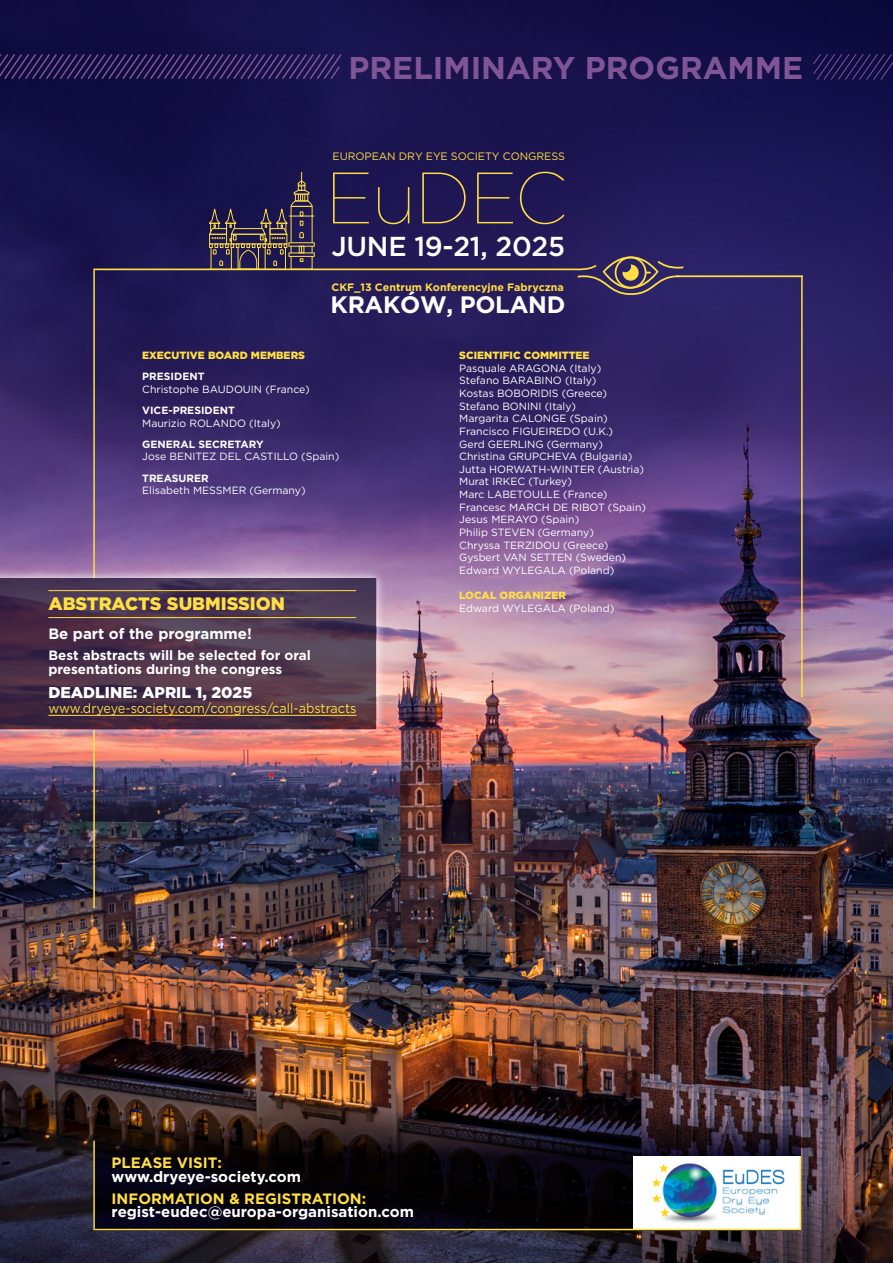
<style>
.page{position:relative;width:893px;height:1263px;background:#fff}
.page>*{position:absolute;margin:0;border:0;box-sizing:border-box;transform-origin:0 0}
.t1{font:100 72.6px "Gotham";letter-spacing:-.02em;color:#ffdf43}
.t2{font:700 31.5px "Gotham";color:#7f5595}
.t3{font:500 27.3px "Gotham";letter-spacing:-.01em;color:#fff}
.t4{font:700 23.85px "Gotham";letter-spacing:-.015em;color:#fff}
.t5{font:900 18px "Gotham";color:#ffdf43}
.t6{font:900 15.6px "Gotham";color:#fff}
.t7{font:700 15px "Gotham";color:#fff}
.t8{font:700 15px "Gotham";color:#ffdf43}
.t9{font:700 13.5px/14px "Gotham";color:#fff}
.t10{font:13.5px "Gotham";color:#ffdf43;scale:.94 1}
.t11{font:700 10.65px "Gotham";color:#ffdf43}
.t12{font:10.65px "Gotham";color:#ffdf43}
.t13{font:10.5px/12.6px "Gotham";color:#fff}
.t14{font:900 10.5px "Gotham";color:#ffdf43}
.t15{font:700 10.5px "Gotham";color:#fff}
</style>
<div class="page">
<img style="left:0;top:0;width:893px;height:1263px">
<hr style="left:676px;top:275px;width:127px;height:2px;background:#ffdf43">
<svg style="left:94px;top:172px;width:589px;height:123px;background:#282053"></svg>
<hr style="left:210px;top:243px;width:77px;height:1px;background:#ffdf43">
<svg style="left:93px;top:1099px;width:708px;height:130px;background:#191015"></svg>
<div style="left:633px;top:1156px;width:168px;height:73px;background:#fff"></div>
<img style="left:649px;top:1163px;width:139px;height:66px">
<hr style="left:95px;top:1229px;width:706px;height:1px;background:#ffdf43">
<hr style="left:93px;top:269px;width:2px;height:639px;background:#ffdf43">
<hr style="left:93px;top:1141px;width:2px;height:89px;background:#ffdf43">
<hr style="left:801px;top:276px;width:2px;height:421px;background:#ffdf43">
<hr style="left:800px;top:1156px;width:1px;height:73px;background:#ffdf43">
<svg style="left:0;top:52px;width:343px;height:29px;background:#291d55"></svg>
<svg style="left:812px;top:53px;width:81px;height:28px;background:#1f1750"></svg>
<img style="left:0;top:568px;width:386px;height:171px">
<svg style="left:0;top:578px;width:376px;height:151px;background:#4b334b"></svg>
<hr style="left:48px;top:715px;width:309px;height:1px;background:#ffdf43">
<hr style="left:48px;top:590px;width:308px;height:1px;background:#ffdf43">
<hr style="left:48px;top:617px;width:308px;height:1px;background:#ffdf43">
<h2 class="t2" style="left:348px;top:47px;width:456px">PRELIMINARY PROGRAMME</h2>
<p class="t12" style="left:332px;top:149px;width:234px">EUROPEAN DRY EYE SOCIETY CONGRESS</p>
<h1 class="t1" style="left:325px;top:153px;width:243px">EuDEC</h1>
<h3 class="t3" style="left:331px;top:229px;width:235px">JUNE 19-21, 2025</h3>
<p class="t11" style="left:331px;top:280px;width:234px">CKF_13 Centrum Konferencyjne Fabryczna</p>
<h3 class="t4" style="left:331px;top:289px;width:236px">KRAKÓW, POLAND</h3>
<p class="t14" style="left:459px;top:348px;width:132px">SCIENTIFIC COMMITTEE</p>
<p class="t13" style="left:459px;top:362px;width:188px">Pasquale ARAGONA (Italy)<br>Stefano BARABINO (Italy)<br>Kostas BOBORIDIS (Greece)<br>Stefano BONINI (Italy)<br>Margarita CALONGE (Spain)<br>Francisco FIGUEIREDO (U.K.)<br>Gerd GEERLING (Germany)<br>Christina GRUPCHEVA (Bulgaria)<br>Jutta HORWATH-WINTER (Austria)<br>Murat IRKEC (Turkey)<br>Marc LABETOULLE (France)<br>Francesc MARCH DE RIBOT (Spain)<br>Jesus MERAYO (Spain)<br>Philip STEVEN (Germany)<br>Chryssa TERZIDOU (Greece)<br>Gysbert VAN SETTEN (Sweden)<br>Edward WYLEGALA (Poland)</p>
<p class="t14" style="left:459px;top:588px;width:108px">LOCAL ORGANIZER</p>
<p class="t14" style="left:142px;top:348px;width:164px">EXECUTIVE BOARD MEMBERS</p>
<p class="t15" style="left:142px;top:370px;width:64px">PRESIDENT</p>
<p class="t13" style="left:142px;top:383px;width:169px">Christophe BAUDOUIN (France)</p>
<p class="t15" style="left:142px;top:403px;width:94px">VICE-PRESIDENT</p>
<p class="t13" style="left:142px;top:416px;width:140px">Maurizio ROLANDO (Italy)</p>
<p class="t15" style="left:142px;top:437px;width:123px">GENERAL SECRETARY</p>
<p class="t13" style="left:142px;top:450px;width:199px">Jose BENITEZ DEL CASTILLO (Spain)</p>
<p class="t15" style="left:142px;top:471px;width:68px">TREASURER</p>
<p class="t13" style="left:142px;top:484px;width:165px">Elisabeth MESSMER (Germany)</p>
<h3 class="t5" style="left:48px;top:591px;width:238px">ABSTRACTS SUBMISSION</h3>
<p class="t13" style="left:459px;top:601px;width:156px">Edward WYLEGALA (Poland)</p>
<h3 class="t7" style="left:48px;top:624px;width:205px">Be part of the programme!</h3>
<p class="t9" style="left:48px;top:648px;width:264px">Best abstracts will be selected for oral presentations during the congress</p>
<h3 class="t6" style="left:48px;top:682px;width:205px">DEADLINE: APRIL 1, 2025</h3>
<p class="t10" style="left:48px;top:699px;width:329px">www.dryeye-society.com/congress/call-abstracts</p>
<h3 class="t8" style="left:112px;top:1153px;width:112px">PLEASE VISIT:</h3>
<h3 class="t7" style="left:112px;top:1166px;width:191px">www.dryeye-society.com</h3>
<h3 class="t8" style="left:112px;top:1188px;width:256px">INFORMATION &amp; REGISTRATION:</h3>
<h3 class="t7" style="left:112px;top:1202px;width:304px">regist-eudec@europa-organisation.com</h3>
</div>
